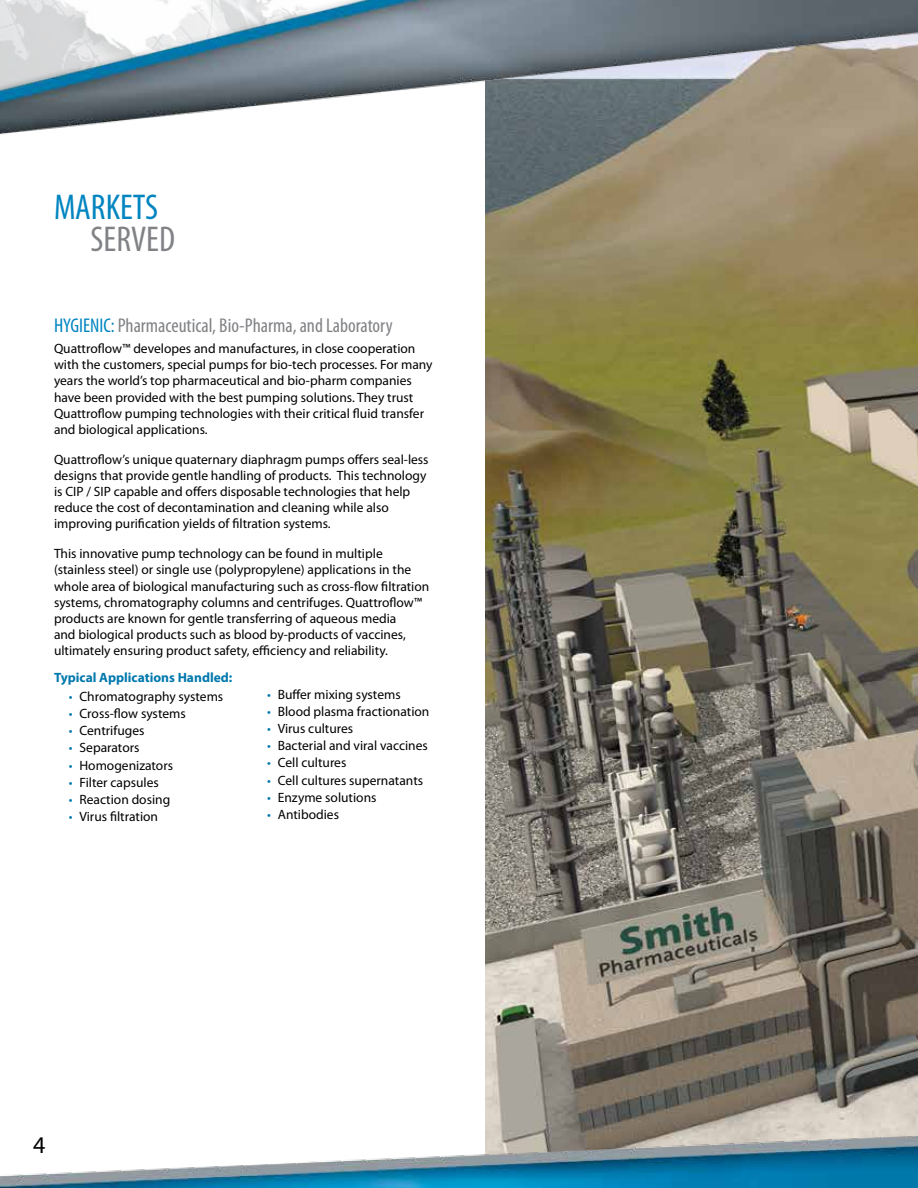
<style>
.page{position:relative;width:918px;height:1188px;background:#fff}
.page>*{position:absolute;margin:0;border:0;box-sizing:border-box;transform-origin:0 0}
.t1{font:condensed 36px "Myriad Pro";color:#0085c0}
.t2{font:condensed 36px "Myriad Pro";color:#808285}
.t3{font:24px "Myriad Pro";color:#000}
.t4{font:condensed 19.95px "Myriad Pro";color:#808285}
.t5{font:13.5px/16.2px "Myriad Pro";color:#000}
.t6{font:700 13.5px "Myriad Pro";color:#0078ae}
.s1{color:#0085c0}
.s2{color:#0078ae}
</style>
<div class="page">
<img style="left:0;top:0;width:918px;height:1188px">
<h1 class="t1" style="left:54px;top:186px;width:106px">MARKETS</h1>
<h1 class="t2" style="left:91px;top:217px;width:86px">SERVED</h1>
<h3 class="t4" style="left:54px;top:314px;width:340px"><span class="s1">HYGIENIC:</span>Pharmaceutical, Bio-Pharma, and Laboratory</h3>
<p class="t5" style="left:54px;top:341px;width:380px">Quattroflow™ developes and manufactures, in close cooperation with the customers, special pumps for bio-tech processes. For many years the world’s top pharmaceutical and bio-pharm companies have been provided with the best pumping solutions. They trust Quattroflow pumping technologies with their critical fluid transfer and biological applications.</p>
<p class="t5" style="left:54px;top:451px;width:376px">Quattroflow’s unique quaternary diaphragm pumps offers seal-less designs that provide gentle handling of products. This technology is CIP / SIP capable and offers disposable technologies that help reduce the cost of decontamination and cleaning while also improving purification yields of filtration systems.</p>
<p class="t5" style="left:54px;top:546px;width:377px">This innovative pump technology can be found in multiple (stainless steel) or single use (polypropylene) applications in the whole area of biological manufacturing such as cross-flow filtration systems, chromatography columns and centrifuges. Quattroflow™ products are known for gentle transferring of aqueous media<br>and biological products such as blood by-products of vaccines, ultimately ensuring product safety, efficiency and reliability.</p>
<p class="t6" style="left:54px;top:670px;width:180px">Typical Applications Handled:</p>
<p class="t5" style="left:69px;top:689px;width:156px"><span class="s2">•</span> Chromatography systems</p>
<p class="t5" style="left:69px;top:706px;width:118px"><span class="s2">•</span> Cross-flow systems</p>
<p class="t5" style="left:69px;top:723px;width:77px"><span class="s2">•</span> Centrifuges</p>
<p class="t5" style="left:69px;top:740px;width:72px"><span class="s2">•</span> Separators</p>
<p class="t5" style="left:69px;top:757px;width:106px"><span class="s2">•</span> Homogenizators</p>
<p class="t5" style="left:69px;top:774px;width:91px"><span class="s2">•</span> Filter capsules</p>
<p class="t5" style="left:69px;top:792px;width:103px"><span class="s2">•</span> Reaction dosing</p>
<p class="t5" style="left:69px;top:809px;width:91px"><span class="s2">•</span> Virus filtration</p>
<p class="t5" style="left:267px;top:686px;width:135px"><span class="s2">•</span> Buffer mixing systems</p>
<p class="t5" style="left:267px;top:704px;width:164px"><span class="s2">•</span> Blood plasma fractionation</p>
<p class="t5" style="left:267px;top:721px;width:88px"><span class="s2">•</span> Virus cultures</p>
<p class="t5" style="left:267px;top:738px;width:162px"><span class="s2">•</span> Bacterial and viral vaccines</p>
<p class="t5" style="left:267px;top:755px;width:81px"><span class="s2">•</span> Cell cultures</p>
<p class="t5" style="left:267px;top:772px;width:157px"><span class="s2">•</span> Cell cultures supernatants</p>
<p class="t5" style="left:267px;top:789px;width:111px"><span class="s2">•</span> Enzyme solutions</p>
<p class="t5" style="left:267px;top:807px;width:73px"><span class="s2">•</span> Antibodies</p>
<h2 class="t3" style="left:33px;top:1132px;width:14px">4</h2>
</div>
